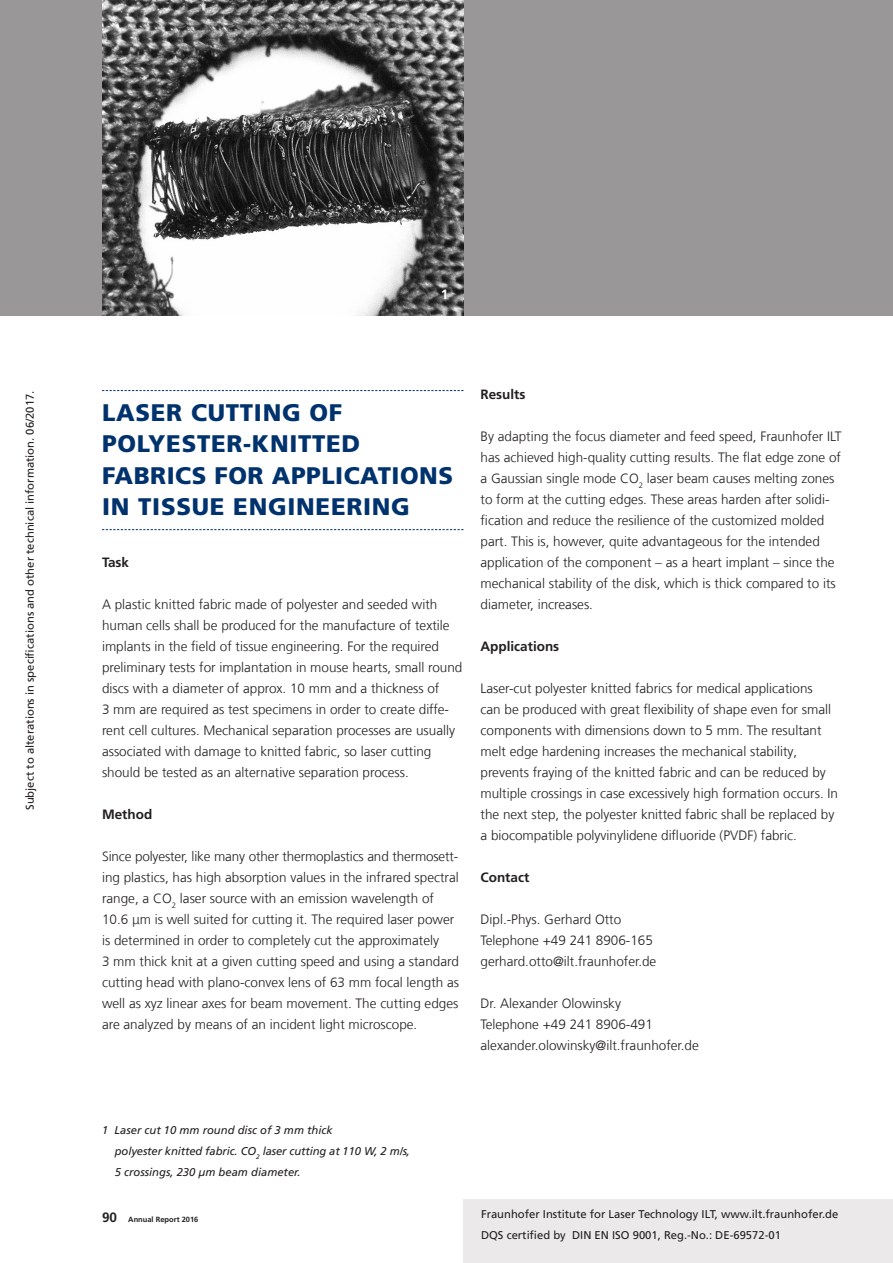
<style>
.page{position:relative;width:893px;height:1263px;background:#fff}
.page>*{position:absolute;margin:0;border:0;box-sizing:border-box;transform-origin:0 0}
.t1{font:900 24px/31.5px "Frutiger LT Com";letter-spacing:.03em;color:#00326d}
.t2{font:300 13.5px/21px "Frutiger LT Com";color:#231f20}
.t3{font:700 13.5px "Frutiger LT Com";color:#231f20}
.t4{font:700 13.5px "Frutiger LT Com";color:#fff}
.t5{font:11.25px/21px "Frutiger LT Com";color:#231f20}
.t6{font:italic 11.25px/21px "Frutiger LT Com";color:#231f20}
.t7{font:700 7.5px "Frutiger LT Com";color:#231f20}
.s1{font-size:13.5px}
</style>
<div class="page">
<div style="left:463px;top:1199px;width:430px;height:64px;background:#ece9ea"></div>
<div style="left:0;top:0;width:893px;height:315px;background:#999798"></div>
<img style="left:102px;top:0;width:361px;height:315px">
<svg style="left:102px;top:390px;width:361px;height:1px"></svg>
<svg style="left:102px;top:529px;width:361px;height:1px"></svg>
<p class="t5" style="left:20px;top:810px;width:421px;rotate:-90deg">Subject to alterations in specifications and other technical information. 06/2017.</p>
<p class="t4" style="left:441px;top:286px;width:9px">1</p>
<h1 class="t1" style="left:102px;top:397px;width:352px">LASER CUTTING OF<br>POLYESTER-KNITTED<br>FABRICS FOR APPLICATIONS<br>IN TISSUE ENGINEERING</h1>
<p class="t3" style="left:102px;top:554px;width:29px">Task</p>
<p class="t2" style="left:102px;top:594px;width:362px">A plastic knitted fabric made of polyester and seeded with human cells shall be produced for the manufacture of textile implants in the field of tissue engineering. For the required preliminary tests for implantation in mouse hearts, small round discs with a diameter of approx. 10 mm and a thickness of<br>3 mm are required as test specimens in order to create diffe&shy;rent cell cultures. Mechanical separation processes are usually associated with damage to knitted fabric, so laser cutting should be tested as an alternative separation process.</p>
<p class="t3" style="left:102px;top:806px;width:52px">Method</p>
<p class="t2" style="left:102px;top:846px;width:359px">Since polyester, like many other thermoplastics and thermosett&shy;ing plastics, has high absorption values in the infrared spectral range, a CO<sub>2</sub> laser source with an emission wavelength of 10.6 μm is well suited for cutting it. The required laser power is determined in order to completely cut the approximately<br>3 mm thick knit at a given cutting speed and using a standard cutting head with plano-convex lens of 63 mm focal length as well as xyz linear axes for beam movement. The cutting edges are analyzed by means of an incident light microscope.</p>
<p class="t3" style="left:480px;top:386px;width:46px">Results</p>
<p class="t2" style="left:480px;top:426px;width:363px">By adapting the focus diameter and feed speed, Fraunhofer ILT has achieved high-quality cutting results. The flat edge zone of a Gaussian single mode CO<sub>2</sub> laser beam causes melting zones to form at the cutting edges. These areas harden after solidi&shy;fication and reduce the resilience of the customized molded part. This is, however, quite advantageous for the intended application of the component – as a heart implant – since the mechanical stability of the disk, which is thick compared to its diameter, increases.</p>
<p class="t3" style="left:480px;top:638px;width:80px">Applications</p>
<p class="t2" style="left:480px;top:678px;width:359px">Laser-cut polyester knitted fabrics for medical applications<br>can be produced with great flexibility of shape even for small components with dimensions down to 5 mm. The resultant melt edge hardening increases the mechanical stability, prevents fraying of the knitted fabric and can be reduced by multiple crossings in case excessively high formation occurs. In the next step, the polyester knitted fabric shall be replaced by a biocompatible polyvinylidene difluoride (PVDF) fabric.</p>
<p class="t3" style="left:480px;top:869px;width:50px">Contact</p>
<p class="t2" style="left:480px;top:909px;width:177px">Dipl.-Phys. Gerhard Otto<br>Telephone +49 241 8906-165 gerhard.otto@ilt.fraunhofer.de</p>
<p class="t2" style="left:480px;top:993px;width:220px">Dr. Alexander Olowinsky<br>Telephone +49 241 8906-491 alexander.olowinsky@ilt.fraunhofer.de</p>
<p class="t6" style="left:115px;top:1120px;width:297px;text-indent:-13px">1 Laser cut 10 mm round disc of 3 mm thick<br>polyester knitted fabric. CO<sub>2</sub> laser cutting at 110 W, 2 m/s,<br>5 crossings, 230 μm beam diameter.</p>
<p class="t7" style="left:102px;top:1215px;width:98px"><span class="s1">90</span> Annual Report 2016</p>
<p class="t5" style="left:481px;top:1204px;width:359px">Fraunhofer Institute for Laser Technology ILT, www.ilt.fraunhofer.de<br>DQS certified by DIN EN ISO 9001, Reg.-No.: DE-69572-01</p>
</div>
